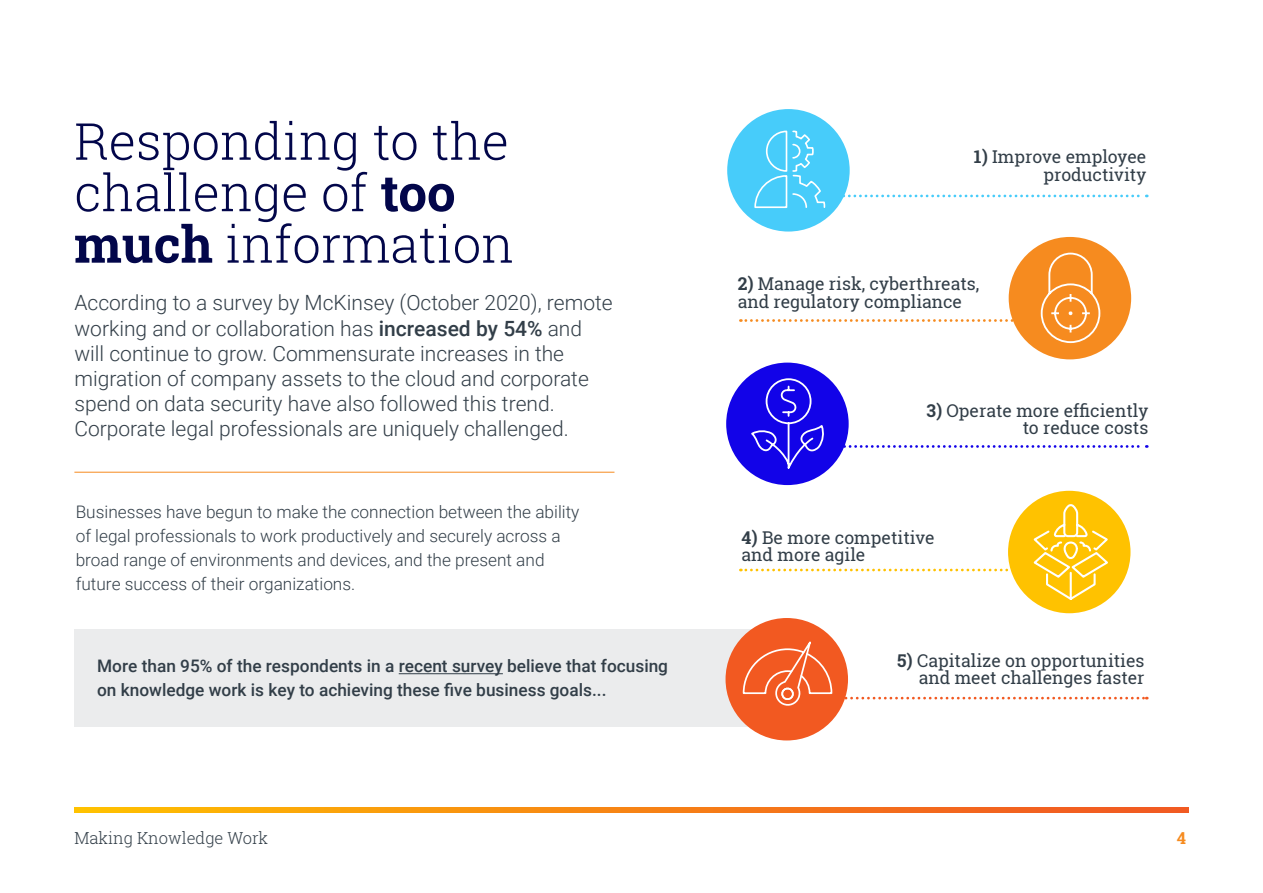
<style>
.page{position:relative;width:1263px;height:893px;background:#fff}
.page>*{position:absolute;margin:0;border:0;box-sizing:border-box;transform-origin:0 0}
.t1{font:300 51px/51.4px "Roboto Slab";color:#02064a}
.t2{font:300 21px/25.2px "Roboto";color:#323e48}
.t3{font:17.55px/17.5px "Roboto Slab";color:#323e48;text-align:right}
.t4{font:300 17.25px/24px "Roboto";color:#323e48}
.t5{font:500 17.25px/24px "Roboto";color:#323e48}
.t6{font:300 16.5px "Roboto Slab";color:#323e48}
.t7{font:700 16.5px "Roboto Slab";color:#f68b1f}
.s1{font-weight:700}
.s2{font-weight:500}
</style>
<div class="page">
<svg style="left:74px;top:808px;width:1114px;height:4px;background:#f78613"></svg>
<div style="left:74px;top:629px;width:685px;height:98px;background:#ebeced"></div>
<hr style="left:399px;top:673px;width:104px;height:1px;background:#323e48">
<hr style="left:74px;top:472px;width:540px;height:1px;background:#f68b1f">
<div style="left:727px;top:109px;width:123px;height:123px;background:#47ccfa;border-radius:50%"></div>
<svg style="left:754px;top:130px;width:72px;height:79px"></svg>
<div style="left:1009px;top:237px;width:122px;height:122px;background:#f68b1f;border-radius:50%"></div>
<svg style="left:1040px;top:252px;width:61px;height:92px"></svg>
<div style="left:726px;top:363px;width:123px;height:122px;background:#1203e8;border-radius:50%"></div>
<svg style="left:751px;top:378px;width:73px;height:91px"></svg>
<div style="left:1008px;top:491px;width:122px;height:122px;background:#ffc200;border-radius:50%"></div>
<div style="left:725px;top:618px;width:123px;height:122px;background:#f25921;border-radius:50%"></div>
<svg style="left:844px;top:195px;width:303px;height:2px"></svg>
<svg style="left:740px;top:319px;width:274px;height:3px"></svg>
<svg style="left:843px;top:445px;width:304px;height:3px"></svg>
<svg style="left:740px;top:502px;width:370px;height:101px"></svg>
<svg style="left:742px;top:632px;width:405px;height:77px"></svg>
<h1 class="t1" style="left:74px;top:114px;width:441px">Responding to the challenge of <span class="s1">too much</span> information</h1>
<p class="t2" style="left:74px;top:290px;width:540px">According to a survey by McKinsey (October 2020), remote working and or collaboration has <span class="s2">increased by 54%</span> and will continue to grow. Commensurate increases in the migration of company assets to the cloud and corporate spend on data security have also followed this trend.<br>Corporate legal professionals are uniquely challenged.</p>
<p class="t4" style="left:76px;top:500px;width:505px">Businesses have begun to make the connection between the ability of legal professionals to work productively and securely across a broad range of environments and devices, and the present and future success of their organizations.</p>
<p class="t5" style="left:97px;top:654px;width:572px">More than 95% of the respondents in a recent survey believe that focusing on knowledge work is key to achieving these five business goals...</p>
<p class="t3" style="left:974px;top:148px;width:174px"><span class="s1">1)</span> Improve employee productivity</p>
<p class="t3" style="left:738px;top:275px;width:243px;text-align:left"><span class="s1">2)</span> Manage risk, cyberthreats, and regulatory compliance</p>
<p class="t3" style="left:926px;top:401px;width:223px"><span class="s1">3)</span> Operate more efficiently to reduce costs</p>
<p class="t3" style="left:741px;top:528px;width:195px;text-align:left"><span class="s1">4)</span> Be more competitive and more agile</p>
<p class="t3" style="left:897px;top:651px;width:249px"><span class="s1">5)</span> Capitalize on opportunities and meet challenges faster</p>
<p class="t6" style="left:74px;top:827px;width:195px">Making Knowledge Work</p>
<p class="t7" style="left:1177px;top:827px;width:11px">4</p>
</div>
